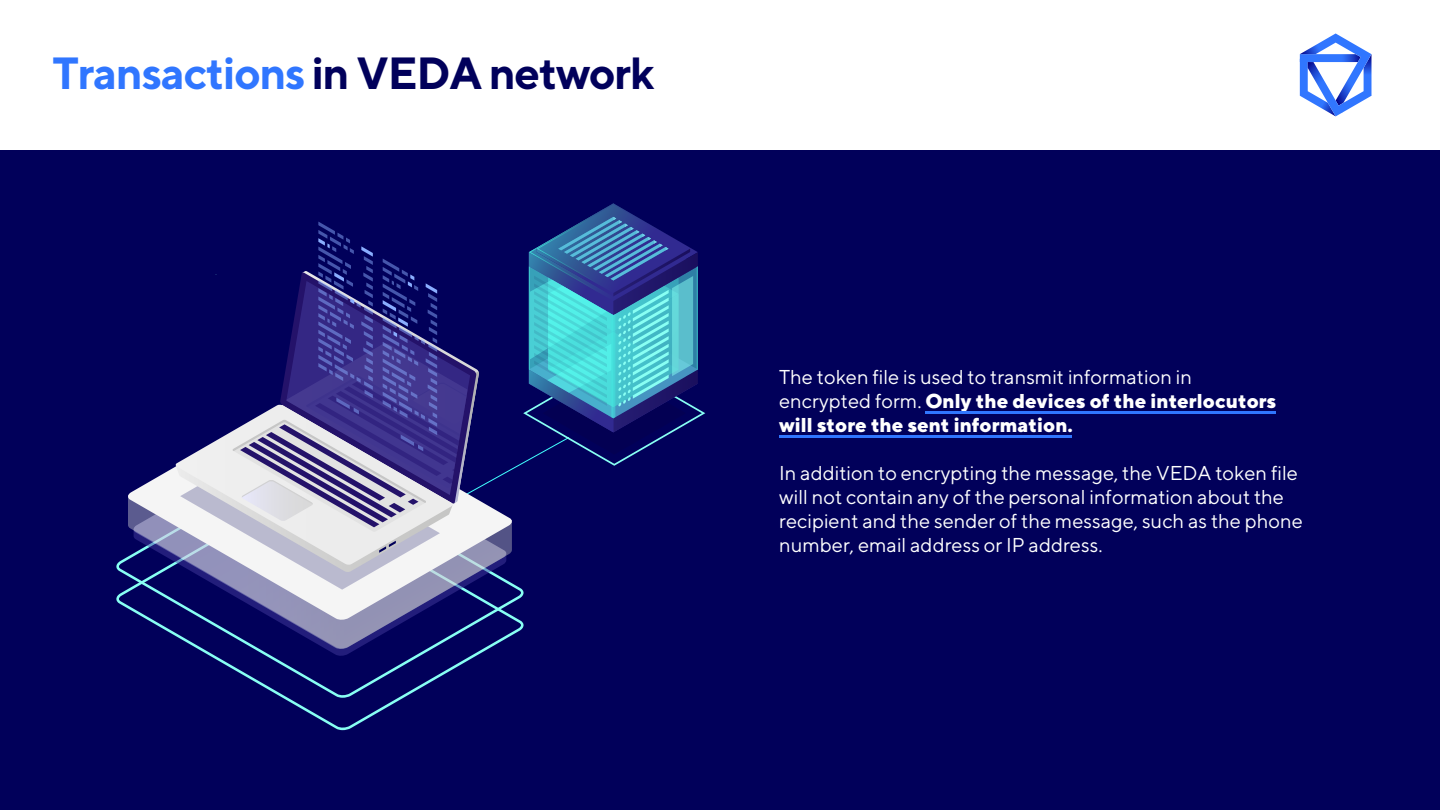
<style>
.page{position:relative;width:1440px;height:810px;background:#fff}
.page>*{position:absolute;margin:0;border:0;box-sizing:border-box;transform-origin:0 0}
.t1{font:700 45px "TT Norms";letter-spacing:-.025em;color:#01005b}
.t2{font:20.02px/24.1px "TT Norms";color:#fff}
.t3{font:800 20.02px/24.1px "TT Norms";color:#fff}
.s1{color:#3076ff}
.s2{font-weight:400}
</style>
<div class="page">
<div style="left:0;top:150px;width:1440px;height:660px;background:#01005a"></div>
<svg style="left:1300px;top:33px;width:71px;height:83px"></svg>
<hr style="left:926px;top:412px;width:350px;height:2px;background:#3076ff">
<hr style="left:779px;top:435px;width:293px;height:3px;background:#3076ff">
<svg style="left:283px;top:698px;width:120px;height:32px"></svg>
<svg style="left:116px;top:557px;width:408px;height:141px"></svg>
<svg style="left:134px;top:650px;width:372px;height:6px"></svg>
<svg style="left:128px;top:620px;width:384px;height:29px"></svg>
<svg style="left:127px;top:467px;width:386px;height:153px"></svg>
<svg style="left:175px;top:203px;width:530px;height:387px"></svg>
<h1 class="t1" style="left:52px;top:45px;width:604px"><span class="s1">Transactions</span> in VEDA network</h1>
<p class="t3" style="left:779px;top:365px;width:499px"><span class="s2">The token file is used to transmit information in encrypted form.</span> Only the devices of the interlocutors will store the sent information.</p>
<p class="t2" style="left:779px;top:461px;width:525px">In addition to encrypting the message, the VEDA token file will not contain any of the personal information about the recipient and the sender of the message, such as the phone number, email address or IP address.</p>
</div>
